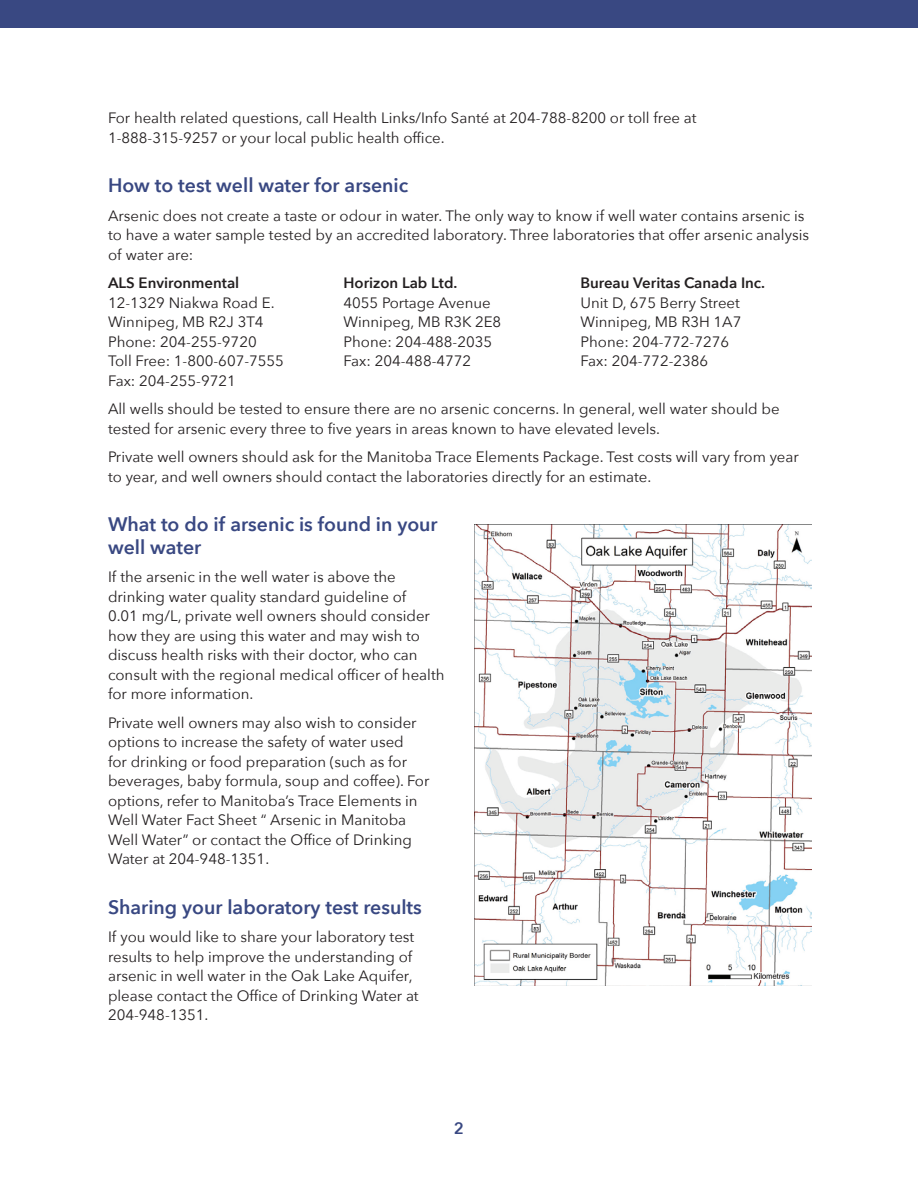
<style>
.page{position:relative;width:918px;height:1188px;background:#fff}
.page>*{position:absolute;margin:0;border:0;box-sizing:border-box;transform-origin:0 0}
.Heading_1{font:600 19.5px/22.5px "Avenir Next";color:#394882}
.t1{font:600 16.5px "Avenir Next";color:#394882}
.Text{font:15px/19.5px "Avenir Next";color:#231f20}
.Text-2{font:600 15px "Avenir Next";color:#231f20}
</style>
<div class="page">
<div style="left:0;top:0;width:918px;height:28px;background:#394882"></div>
<img style="left:475px;top:525px;width:337px;height:460px">
<hr style="left:917px;top:594px;width:1px;height:373px;background:#d4d6e6">
<p class="Text" style="left:108px;top:107px;width:590px">For health related questions, call Health Links/Info Santé at 204-788-8200 or toll free at<br>1-888-315-9257 or your local public health office.</p>
<h1 class="Heading_1" style="left:108px;top:173px;width:302px">How to test well water for arsenic</h1>
<p class="Text" style="left:108px;top:205px;width:703px">Arsenic does not create a taste or odour in water. The only way to know if well water contains arsenic is to have a water sample tested by an accredited laboratory. Three laboratories that offer arsenic analysis of water are:</p>
<p class="Text-2" style="left:108px;top:270px;width:133px">ALS Environmental</p>
<p class="Text-2" style="left:344px;top:270px;width:115px">Horizon Lab Ltd.</p>
<p class="Text-2" style="left:580px;top:270px;width:186px">Bureau Veritas Canada Inc.</p>
<p class="Text" style="left:108px;top:292px;width:168px">12-1329 Niakwa Road E.</p>
<p class="Text" style="left:344px;top:292px;width:149px">4055 Portage Avenue</p>
<p class="Text" style="left:580px;top:292px;width:161px">Unit D, 675 Berry Street</p>
<p class="Text" style="left:108px;top:311px;width:157px">Winnipeg, MB R2J 3T4</p>
<p class="Text" style="left:344px;top:311px;width:159px">Winnipeg, MB R3K 2E8</p>
<p class="Text" style="left:580px;top:311px;width:162px">Winnipeg, MB R3H 1A7</p>
<p class="Text" style="left:108px;top:331px;width:150px">Phone: 204-255-9720</p>
<p class="Text" style="left:344px;top:331px;width:150px">Phone: 204-488-2035</p>
<p class="Text" style="left:580px;top:331px;width:150px">Phone: 204-772-7276</p>
<p class="Text" style="left:108px;top:350px;width:178px">Toll Free: 1-800-607-7555</p>
<p class="Text" style="left:344px;top:350px;width:129px">Fax: 204-488-4772</p>
<p class="Text" style="left:580px;top:350px;width:129px">Fax: 204-772-2386</p>
<p class="Text" style="left:108px;top:370px;width:129px">Fax: 204-255-9721</p>
<p class="Text" style="left:108px;top:398px;width:673px">All wells should be tested to ensure there are no arsenic concerns. In general, well water should be tested for arsenic every three to five years in areas known to have elevated levels.</p>
<p class="Text" style="left:108px;top:446px;width:692px">Private well owners should ask for the Manitoba Trace Elements Package. Test costs will vary from year to year, and well owners should contact the laboratories directly for an estimate.</p>
<h1 class="Heading_1" style="left:108px;top:512px;width:331px">What to do if arsenic is found in your well water</h1>
<p class="Text" style="left:108px;top:566px;width:338px">If the arsenic in the well water is above the drinking water quality standard guideline of<br>0.01 mg/L, private well owners should consider how they are using this water and may wish to discuss health risks with their doctor, who can consult with the regional medical officer of health for more information.</p>
<p class="Text" style="left:108px;top:712px;width:323px">Private well owners may also wish to consider options to increase the safety of water used<br>for drinking or food preparation (such as for beverages, baby formula, soup and coffee). For options, refer to Manitoba’s Trace Elements in Well Water Fact Sheet “ Arsenic in Manitoba Well Water” or contact the Office of Drinking Water at 204-948-1351.</p>
<h1 class="Heading_1" style="left:108px;top:895px;width:315px">Sharing your laboratory test results</h1>
<p class="Text" style="left:108px;top:926px;width:312px">If you would like to share your laboratory test results to help improve the understanding of arsenic in well water in the Oak Lake Aquifer, please contact the Office of Drinking Water at 204-948-1351.</p>
<p class="t1" style="left:454px;top:1114px;width:12px">2</p>
</div>
